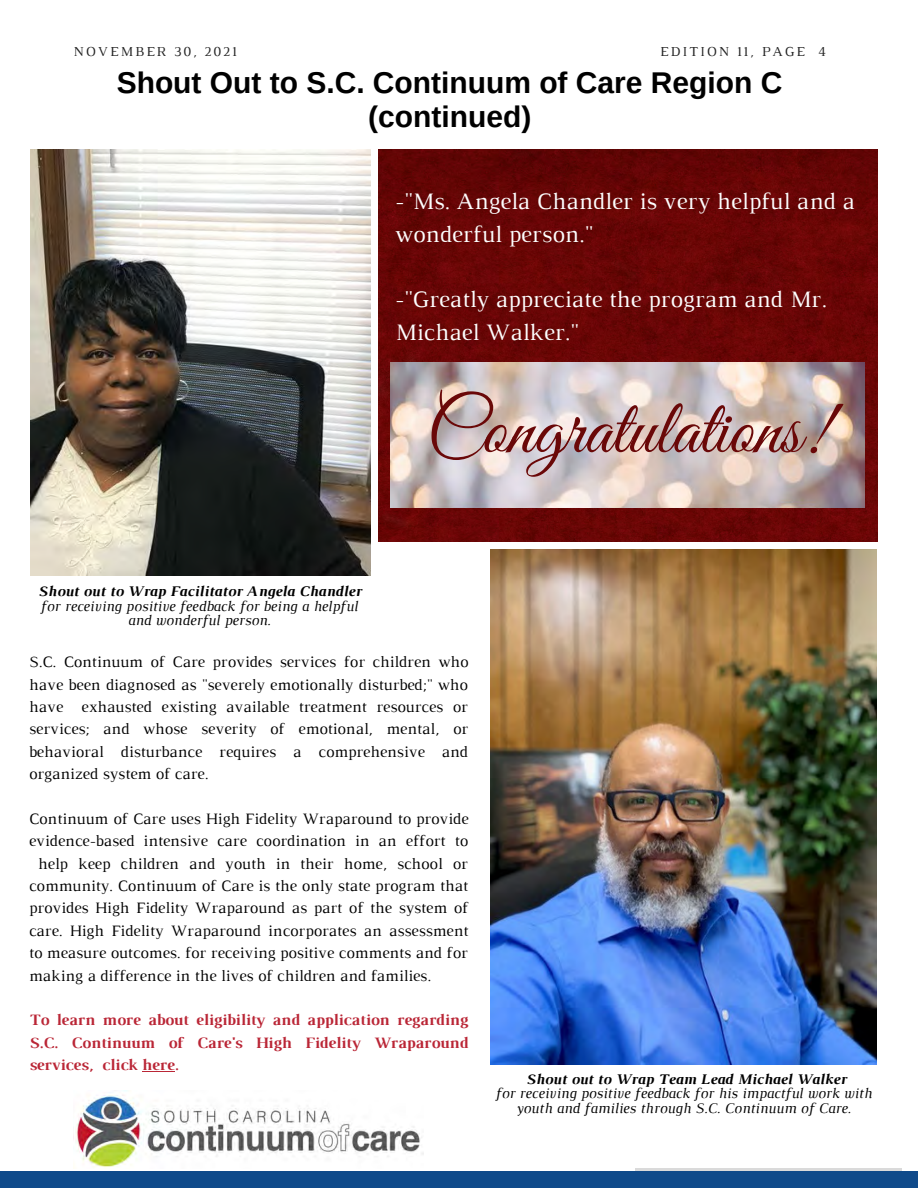
<style>
.page{position:relative;width:918px;height:1188px;background:#fff}
.page>*{position:absolute;margin:0;border:0;box-sizing:border-box;transform-origin:0 0}
.t1{font:78px "Great Vibes";color:#6a0808}
.t2{font:700 30px/33.8px "Arimo";color:#000;text-align:center}
.t3{font:24px/32.7px "Luthier";color:#fdfefe}
.t4{font:16.2px/22.4px "Luthier";color:#000;text-align:justify}
.t5{font:700 16.2px/22.4px "Luthier";color:#ba2636;text-align:justify}
.t6{font:italic 15px/14.7px "Luthier";color:#000;text-align:center}
.t7{font:italic 700 15px "Luthier";color:#000}
.t8{font:13.95px "Luthier";letter-spacing:.14em;color:#222}
.s1{font-weight:700}
</style>
<div class="page">
<hr style="left:635px;top:1169px;width:267px;height:3px;background:#000">
<div style="left:0;top:1172px;width:918px;height:16px;background:#0f4a8a"></div>
<img style="left:75px;top:1091px;width:349px;height:77px">
<img style="left:30px;top:149px;width:341px;height:427px">
<hr style="left:142px;top:1071px;width:32px;height:1px;background:#ba2636">
<img style="left:379px;top:149px;width:498px;height:393px">
<img style="left:490px;top:550px;width:386px;height:515px">
<img style="left:390px;top:362px;width:475px;height:146px">
<p class="t8" style="left:74px;top:46px;width:165px">NOVEMBER 30, 2021</p>
<p class="t8" style="left:660px;top:46px;width:168px">EDITION 11, PAGE 4</p>
<p class="t2" style="left:117px;top:66px;width:667px">Shout Out to S.C. Continuum of Care Region C (continued)</p>
<p class="t3" style="left:395px;top:187px;width:461px">-"Ms. Angela Chandler is very helpful and a wonderful person."</p>
<p class="t3" style="left:395px;top:285px;width:433px">-"Greatly appreciate the program and Mr.<br>Michael Walker."</p>
<p class="t6" style="left:38px;top:585px;width:325px"><span class="s1">Shout out to Wrap Facilitator Angela Chandler </span>for receiving positive feedback for being a helpful and wonderful person.</p>
<p class="t1" style="left:427px;top:386px;width:403px">Congratulations!</p>
<p class="t4" style="left:29px;top:652px;width:441px">S.C. Continuum of Care provides services for children who have been diagnosed as "severely emotionally disturbed;" who have exhausted existing available treatment resources or services; and whose severity of emotional, mental, or behavioral disturbance requires a comprehensive and organized system of care.</p>
<p class="t4" style="left:29px;top:809px;width:441px">Continuum of Care uses High Fidelity Wraparound to provide</p>
<p class="t4" style="left:29px;top:831px;width:441px">evidence-based intensive care coordination in an effort to</p>
<p class="t4" style="left:38px;top:853px;width:431px">help keep children and youth in their home, school or</p>
<p class="t4" style="left:29px;top:876px;width:441px">community. Continuum of Care is the only state program that</p>
<p class="t4" style="left:29px;top:898px;width:441px">provides High Fidelity Wraparound as part of the system of</p>
<p class="t4" style="left:29px;top:921px;width:441px">care. High Fidelity Wraparound incorporates an assessment</p>
<p class="t4" style="left:29px;top:943px;width:440px">to measure outcomes. for receiving positive comments and for</p>
<p class="t4" style="left:29px;top:965px;width:403px">making a difference in the lives of children and families.</p>
<p class="t5" style="left:29px;top:1010px;width:440px">To learn more about eligibility and application regarding S.C. Continuum of Care's High Fidelity Wraparound services, click here.</p>
<p class="t7" style="left:525px;top:1073px;width:322px">Shout out to Wrap Team Lead Michael Walker</p>
<p class="t6" style="left:495px;top:1087px;width:378px">for receiving positive feedback for his impactful work with youth and families through S.C. Continuum of Care.</p>
</div>
